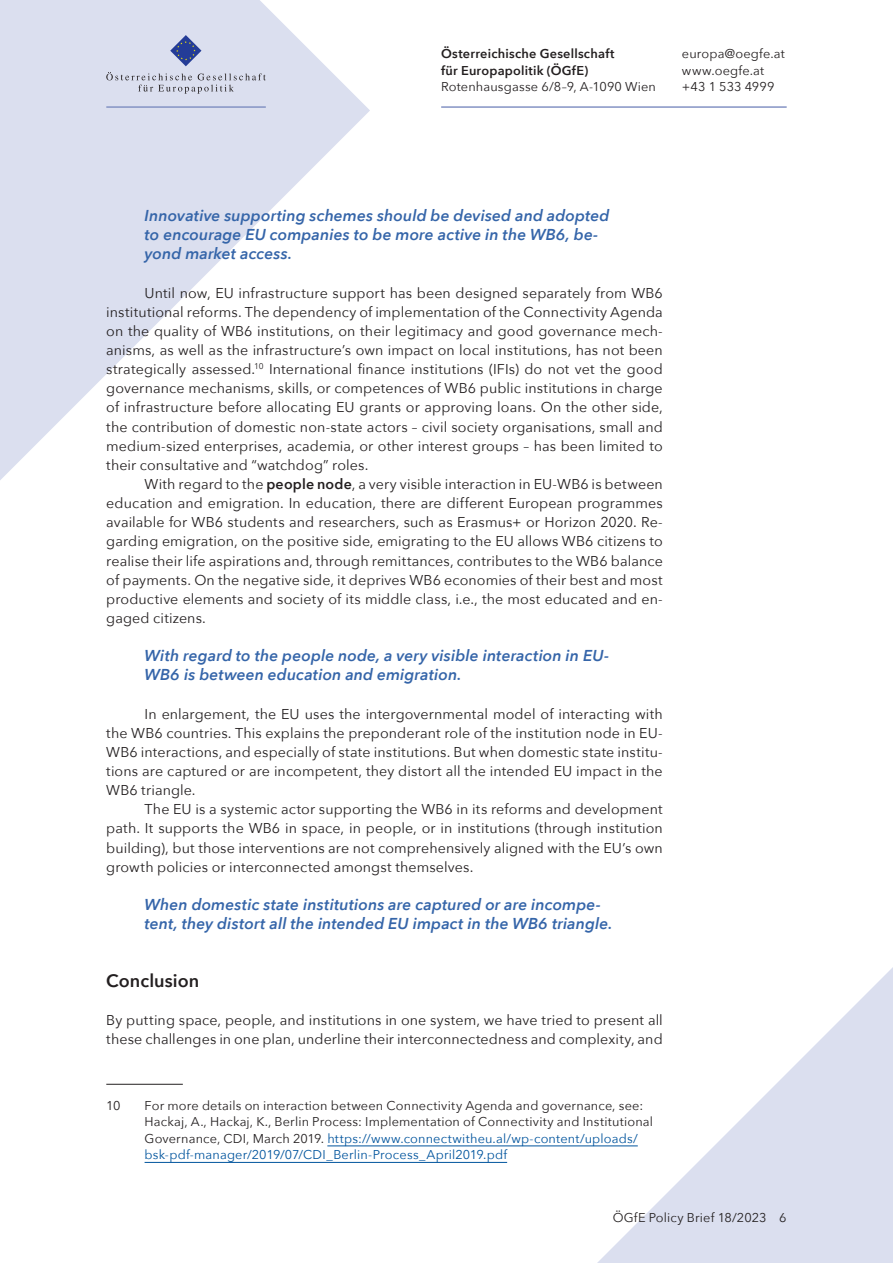
<style>
.page{position:relative;width:893px;height:1263px;background:#fff}
.page>*{position:absolute;margin:0;border:0;box-sizing:border-box;transform-origin:0 0}
.Überschrift_3{font:600 18px "Avenir Next";color:#231f20}
.Zitat{font:italic 600 15.75px/19.2px "Avenir Next";letter-spacing:.005em;color:#3565a9}
.p_einzug{font:14.25px/19.2px "Avenir Next";letter-spacing:.005em;color:#231f20;text-align:justify}
.p{font:14.25px/19.2px "Avenir Next";letter-spacing:.005em;color:#231f20}
.Fußnoten{font:12.75px/16.5px "Avenir Next";letter-spacing:.01em;color:#231f20}
.p-2{font:12.75px "Avenir Next";letter-spacing:.015em;color:#231f20}
.p-3{font:600 12.75px/16.5px "Avenir Next";letter-spacing:.02em;color:#231f20}
.p_Pagina{font:12.75px "Avenir Next";letter-spacing:.01em;color:#231f20}
.s1{font-weight:600}
.s2{color:#01549d}
</style>
<div class="page">
<svg style="left:0;top:0;width:370px;height:480px;fill:#dbdfef"></svg>
<svg style="left:597px;top:967px;width:296px;height:296px"></svg>
<hr style="left:441px;top:106px;width:346px;height:2px;background:#8493c4">
<hr style="left:106px;top:106px;width:160px;height:2px;background:#8493c4">
<svg style="left:170px;top:35px;width:31px;height:31px"></svg>
<svg style="left:106px;top:72px;width:160px;height:22px;background:#c9cddb"></svg>
<hr style="left:106px;top:1084px;width:77px;height:1px;background:#231f20">
<hr style="left:327px;top:1145px;width:311px;height:1px;background:#01549d">
<hr style="left:145px;top:1162px;width:362px;height:1px;background:#01549d">
<p class="p-3" style="left:441px;top:45px;width:175px">Österreichische Gesellschaft für Europapolitik (ÖGfE)</p>
<p class="p-2" style="left:441px;top:76px;width:216px">Rotenhausgasse 6/8–9, A-1090 Wien</p>
<p class="p-2" style="left:682px;top:43px;width:104px">europa@oegfe.at</p>
<p class="p-2" style="left:682px;top:60px;width:84px">www.oegfe.at</p>
<p class="p-2" style="left:682px;top:76px;width:94px">+43 1 533 4999</p>
<p class="Zitat" style="left:145px;top:206px;width:467px">Innovative supporting schemes should be devised and adopted to encourage EU companies to be more active in the WB6, be&shy;yond market access.</p>
<p class="p_einzug" style="left:106px;top:282px;width:558px;text-indent:38px">Until now, EU infrastructure support has been designed separately from WB6 institutional reforms. The dependency of implementation of the Connectivity Agenda on the quality of WB6 institutions, on their legitimacy and good governance mech&shy;anisms, as well as the infrastructure’s own impact on local institutions, has not been strategically assessed.<sup>10</sup> International finance institutions (IFIs) do not vet the good governance mechanisms, skills, or competences of WB6 public institutions in charge of infrastructure before allocating EU grants or approving loans. On the other side, the contribution of domestic non-state actors – civil society organisations, small and medium-sized enterprises, academia, or other interest groups – has been limited to their consultative and “watchdog” roles.</p>
<p class="p_einzug" style="left:106px;top:474px;width:558px;text-indent:38px">With regard to the <span class="s1">people node</span>, a very visible interaction in EU-WB6 is between education and emigration. In education, there are different European programmes available for WB6 students and researchers, such as Erasmus+ or Horizon 2020. Re&shy;garding emigration, on the positive side, emigrating to the EU allows WB6 citizens to realise their life aspirations and, through remittances, contributes to the WB6 balance of payments. On the negative side, it deprives WB6 economies of their best and most productive elements and society of its middle class, i.e., the most educated and en&shy;gaged citizens.</p>
<p class="Zitat" style="left:145px;top:646px;width:466px">With regard to the people node, a very visible interaction in EU-<br>WB6 is between education and emigration.</p>
<p class="p_einzug" style="left:106px;top:703px;width:558px;text-indent:38px">In enlargement, the EU uses the intergovernmental model of interacting with the WB6 countries. This explains the preponderant role of the institution node in EU-WB6 interactions, and especially of state institutions. But when domestic state institu&shy;tions are captured or are incompetent, they distort all the intended EU impact in the WB6 triangle.</p>
<p class="p_einzug" style="left:106px;top:799px;width:558px;text-indent:38px">The EU is a systemic actor supporting the WB6 in its reforms and development path. It supports the WB6 in space, in people, or in institutions (through institution building), but those interventions are not comprehensively aligned with the EU’s own growth policies or interconnected amongst themselves.</p>
<p class="Zitat" style="left:145px;top:894px;width:469px">When domestic state institutions are captured or are incompe&shy;tent, they distort all the intended EU impact in the WB6 triangle.</p>
<p class="Überschrift_3" style="left:106px;top:965px;width:94px">Conclusion</p>
<p class="p" style="left:106px;top:1010px;width:558px">By putting space, people, and institutions in one system, we have tried to present all these challenges in one plan, underline their interconnectedness and complexity, and</p>
<p class="Fußnoten" style="left:106px;top:1097px;width:16px">10</p>
<p class="Fußnoten" style="left:145px;top:1097px;width:510px">For more details on interaction between Connectivity Agenda and governance, see:<br>Hackaj, A., Hackaj, K., Berlin Process: Implementation of Connectivity and Institutional Governance, CDI, March 2019. <span class="s2">https://www.connectwitheu.al/wp-content/uploads/ bsk-pdf-manager/2019/07/CDI_Berlin-Process_April2019.pdf</span></p>
<p class="p_Pagina" style="left:613px;top:1206px;width:175px">ÖGfE Policy Brief 18/2023 6</p>
</div>
